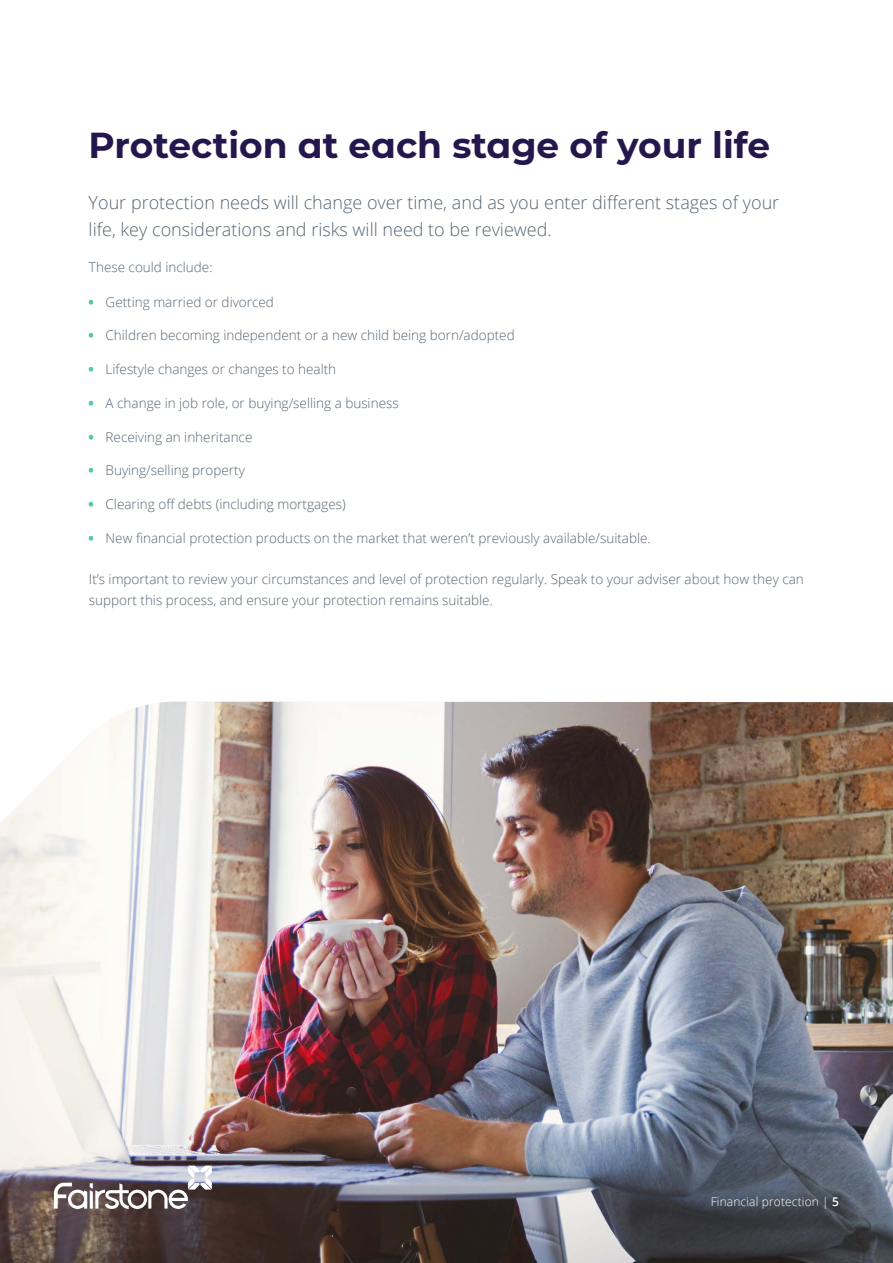
<style>
.page{position:relative;width:893px;height:1263px;background:#fff}
.page>*{position:absolute;margin:0;border:0;box-sizing:border-box;transform-origin:0 0}
.t1{font:700 36px "Montserrat";color:#24174c}
.t2{font:300 18px/27px "Open Sans";color:#566573}
.t3{font:300 13.5px/21px "Open Sans";color:#566573}
.t4{font:300 12px "Open Sans";letter-spacing:.01em;color:#fff}
.s1{font-weight:800;color:#54c9a1}
.s2{font-weight:700}
</style>
<div class="page">
<img style="left:0;top:702px;width:893px;height:561px">
<svg style="left:54px;top:1165px;width:158px;height:44px"></svg>
<h1 class="t1" style="left:89px;top:119px;width:683px">Protection at each stage of your life</h1>
<h2 class="t2" style="left:89px;top:188px;width:692px">Your protection needs will change over time, and as you enter different stages of your life, key considerations and risks will need to be reviewed.</h2>
<p class="t3" style="left:89px;top:256px;width:125px">These could include:</p>
<p class="t3" style="left:89px;top:291px;width:187px"><span class="s1">•</span> Getting married or divorced</p>
<p class="t3" style="left:89px;top:324px;width:428px"><span class="s1">•</span> Children becoming independent or a new child being born/adopted</p>
<p class="t3" style="left:89px;top:358px;width:249px"><span class="s1">•</span> Lifestyle changes or changes to health</p>
<p class="t3" style="left:89px;top:392px;width:312px"><span class="s1">•</span> A change in job role, or buying/selling a business</p>
<p class="t3" style="left:89px;top:426px;width:165px"><span class="s1">•</span> Receiving an inheritance</p>
<p class="t3" style="left:89px;top:459px;width:158px"><span class="s1">•</span> Buying/selling property</p>
<p class="t3" style="left:89px;top:493px;width:259px"><span class="s1">•</span> Clearing off debts (including mortgages)</p>
<p class="t3" style="left:89px;top:527px;width:564px"><span class="s1">•</span> New financial protection products on the market that weren’t previously available/suitable.</p>
<p class="t3" style="left:89px;top:569px;width:716px">It’s important to review your circumstances and level of protection regularly. Speak to your adviser about how they can support this process, and ensure your protection remains suitable.</p>
<p class="t4" style="left:735px;top:1194px;width:105px">Document Title | <span class="s2">5</span></p>
<p class="t4" style="left:711px;top:1194px;width:110px">Financial protect on</p>
</div>
